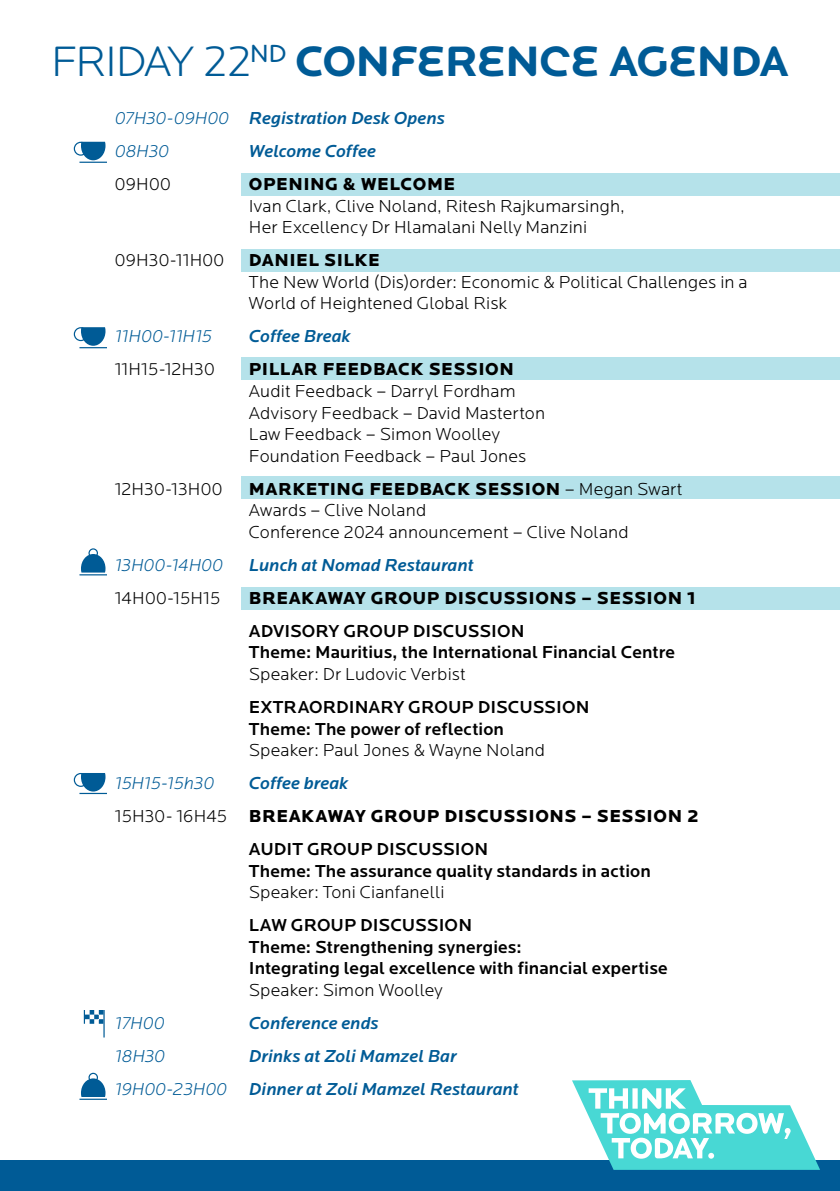
<style>
.page{position:relative;width:840px;height:1191px;background:#fff}
.page>*{position:absolute;margin:0;border:0;box-sizing:border-box;transform-origin:0 0}
.t1{font:700 44.2px "Locator Display";letter-spacing:-.035em;color:#005b96}
.t2{font:300 18px/21.6px "Locator";letter-spacing:.01em;color:#000}
.t3{font:500 18px/21.6px "Locator";letter-spacing:.005em;color:#000}
.t4{font:italic 500 18px/33px "Locator";letter-spacing:.005em;color:#005b96}
.t5{font:900 18px "Locator";letter-spacing:.03em;color:#000}
.t6{font:italic 300 18px "Locator";letter-spacing:-.01em;color:#005b96}
.s1{font-weight:300}
.s2{font-weight:900}
</style>
<div class="page">
<div style="left:0;top:1161px;width:839px;height:30px;background:#005b96"></div>
<div style="left:241px;top:357px;width:598px;height:23px;background:#b5e2ea"></div>
<div style="left:241px;top:476px;width:598px;height:23px;background:#b5e2ea"></div>
<div style="left:241px;top:587px;width:598px;height:22px;background:#b5e2ea"></div>
<div style="left:241px;top:173px;width:598px;height:22px;background:#b5e2ea"></div>
<div style="left:241px;top:249px;width:598px;height:22px;background:#b5e2ea"></div>
<div style="left:88px;top:548px;width:10px;height:10px;border:1px solid #005b96;border-radius:50%"></div>
<svg style="left:79px;top:554px;width:28px;height:21px"></svg>
<div style="left:88px;top:1072px;width:10px;height:10px;border:1px solid #005b96;border-radius:50%"></div>
<svg style="left:79px;top:1078px;width:28px;height:21px"></svg>
<hr style="left:103px;top:1010px;width:2px;height:27px;background:#005b96">
<svg style="left:84px;top:1010px;width:19px;height:13px"></svg>
<div style="left:74px;top:327px;width:14px;height:14px;border:1px solid #005b96;border-radius:50%"></div>
<svg style="left:79px;top:327px;width:28px;height:21px"></svg>
<div style="left:74px;top:773px;width:14px;height:14px;border:1px solid #005b96;border-radius:50%"></div>
<svg style="left:79px;top:773px;width:28px;height:21px"></svg>
<div style="left:74px;top:142px;width:14px;height:14px;border:1px solid #005b96;border-radius:50%"></div>
<svg style="left:79px;top:142px;width:28px;height:21px"></svg>
<svg style="left:571px;top:1080px;width:248px;height:89px"></svg>
<h1 class="t1" style="left:51px;top:36px;width:738px"><span class="s1">Friday 22</span><sup>nd</sup> CONFERENCE AGENDA</h1>
<p class="t4" style="left:115px;top:102px;width:331px"><span class="s1">07H30-09H00</span> Registration Desk Opens<br><span class="s1">08H30</span></p>
<p class="t4" style="left:249px;top:135px;width:128px">Welcome Coffee</p>
<p class="t2" style="left:115px;top:174px;width:58px">09H00</p>
<p class="t5" style="left:249px;top:173px;width:208px">OPENING &amp; WELCOME</p>
<p class="t2" style="left:249px;top:195px;width:377px">Ivan Clark, Clive Noland, Ritesh Rajkumarsingh,<br>Her Excellency Dr Hlamalani Nelly Manzini</p>
<p class="t2" style="left:115px;top:250px;width:111px">09H30-11H00</p>
<p class="t5" style="left:249px;top:249px;width:132px">DANIEL SILKE</p>
<p class="t2" style="left:249px;top:271px;width:500px">The New World (Dis)order: Economic &amp; Political Challenges in a<br>World of Heightened Global Risk</p>
<p class="t6" style="left:115px;top:327px;width:99px">11H00-11H15</p>
<p class="t4" style="left:249px;top:320px;width:103px">Coffee Break</p>
<p class="t2" style="left:115px;top:359px;width:101px">11H15-12H30</p>
<p class="t5" style="left:249px;top:358px;width:266px">PILLAR FEEDBACK SESSION</p>
<p class="t2" style="left:249px;top:381px;width:297px">Audit Feedback – Darryl Fordham<br>Advisory Feedback – David Masterton<br>Law Feedback – Simon Woolley<br>Foundation Feedback – Paul Jones</p>
<p class="t2" style="left:115px;top:478px;width:109px">12H30-13H00</p>
<p class="t2" style="left:249px;top:478px;width:435px"><span class="s2">MARKETING FEEDBACK SESSION</span> – Megan Swart<br>Awards – Clive Noland<br>Conference 2024 announcement – Clive Noland</p>
<p class="t6" style="left:115px;top:555px;width:110px">13H00-14H00</p>
<p class="t4" style="left:249px;top:549px;width:226px">Lunch at Nomad Restaurant</p>
<p class="t2" style="left:115px;top:587px;width:107px">14H00-15H15</p>
<p class="t5" style="left:249px;top:587px;width:448px">BREAKAWAY GROUP DISCUSSIONS – SESSION 1</p>
<p class="t3" style="left:249px;top:620px;width:427px">ADVISORY GROUP DISCUSSION<br>Theme: Mauritius, the International Financial Centre</p>
<p class="t2" style="left:249px;top:664px;width:218px">Speaker: Dr Ludovic Verbist</p>
<p class="t3" style="left:249px;top:696px;width:342px">EXTRAORDINARY GROUP DISCUSSION<br>Theme: The power of reflection</p>
<p class="t2" style="left:249px;top:740px;width:297px">Speaker: Paul Jones &amp; Wayne Noland</p>
<p class="t6" style="left:115px;top:773px;width:101px">15H15-15h30</p>
<p class="t4" style="left:249px;top:767px;width:101px">Coffee break</p>
<p class="t5" style="left:115px;top:805px;width:585px"><span class="s1">15H30- 16H45</span> BREAKAWAY GROUP DISCUSSIONS – SESSION 2</p>
<p class="t3" style="left:249px;top:838px;width:241px">AUDIT GROUP DISCUSSION</p>
<p class="t3" style="left:249px;top:860px;width:403px">Theme: The assurance quality standards in action</p>
<p class="t2" style="left:249px;top:882px;width:197px">Speaker: Toni Cianfanelli</p>
<p class="t3" style="left:249px;top:914px;width:420px">LAW GROUP DISCUSSION<br>Theme: Strengthening synergies:<br>Integrating legal excellence with financial expertise</p>
<p class="t2" style="left:249px;top:979px;width:195px">Speaker: Simon Woolley</p>
<p class="t6" style="left:115px;top:1013px;width:51px">17H00</p>
<p class="t4" style="left:249px;top:1007px;width:131px">Conference ends</p>
<p class="t6" style="left:115px;top:1046px;width:52px">18H30</p>
<p class="t4" style="left:115px;top:1039px;width:405px;text-indent:134px">Drinks at Zoli Mamzel Bar<br><span class="s1">19H00-23H00</span> Dinner at Zoli Mamzel Restaurant</p>
</div>
